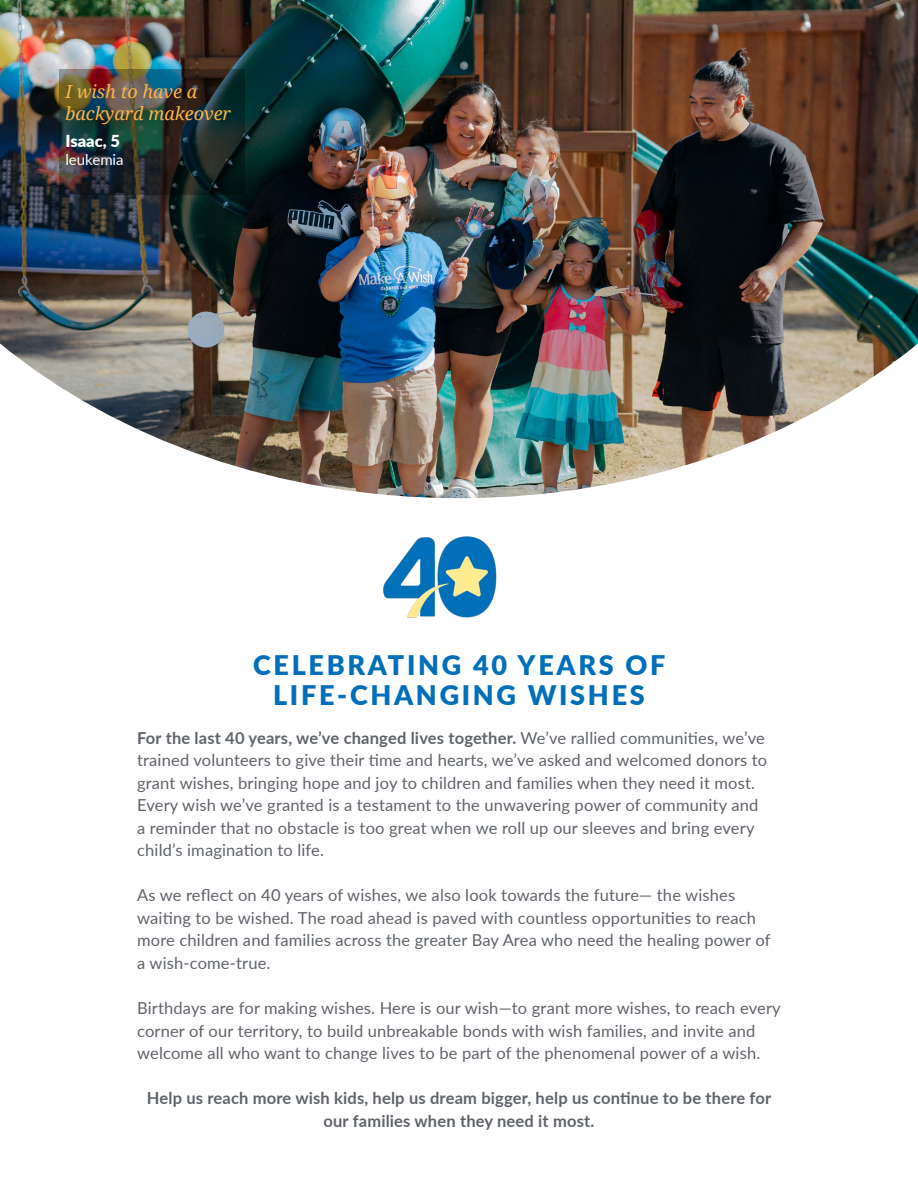
<style>
.page{position:relative;width:918px;height:1188px;background:#fff}
.page>*{position:absolute;margin:0;border:0;box-sizing:border-box;transform-origin:0 0}
.t1{font:900 27px/30px "Lato";letter-spacing:.1em;color:#006fba;text-align:center}
.t2{font:italic 18px/21.6px "Droid Serif";color:#fcb44a}
.t3{font:16.5px/22.5px "Lato";letter-spacing:.01em;color:#5f636a}
.t4{font:700 16.5px/22.5px "Lato";letter-spacing:.01em;color:#5f636a;text-align:center}
.t5{font:900 16.5px "Lato";color:#fff}
.t6{font:15px "Lato";color:#fff}
.s1{font-weight:700}
</style>
<div class="page">
<img style="left:0;top:0;width:918px;height:498px">
<img style="left:59px;top:69px;width:186px;height:126px">
<img style="left:383px;top:536px;width:114px;height:82px">
<p class="t2" style="left:65px;top:80px;width:167px">I wish to have a backyard makeover</p>
<p class="t5" style="left:65px;top:128px;width:56px">Isaac, 5</p>
<p class="t6" style="left:65px;top:148px;width:60px">leukemia</p>
<h1 class="t1" style="left:253px;top:649px;width:414px">CELEBRATING 40 YEARS OF<br>LIFE-CHANGING WISHES</h1>
<p class="t3" style="left:137px;top:726px;width:632px"><span class="s1">For the last 40 years, we’ve changed lives together.</span> We’ve rallied communities, we’ve trained volunteers to give their time and hearts, we’ve asked and welcomed donors to grant wishes, bringing hope and joy to children and families when they need it most.<br>Every wish we’ve granted is a testament to the unwavering power of community and a reminder that no obstacle is too great when we roll up our sleeves and bring every child’s imagination to life.</p>
<p class="t3" style="left:137px;top:884px;width:635px">As we reflect on 40 years of wishes, we also look towards the future— the wishes waiting to be wished. The road ahead is paved with countless opportunities to reach more children and families across the greater Bay Area who need the healing power of a wish-come-true.</p>
<p class="t3" style="left:137px;top:996px;width:645px">Birthdays are for making wishes. Here is our wish—to grant more wishes, to reach every corner of our territory, to build unbreakable bonds with wish families, and invite and welcome all who want to change lives to be part of the phenomenal power of a wish.</p>
<p class="t4" style="left:147px;top:1086px;width:626px">Help us reach more wish kids, help us dream bigger, help us continue to be there for our families when they need it most.</p>
</div>
